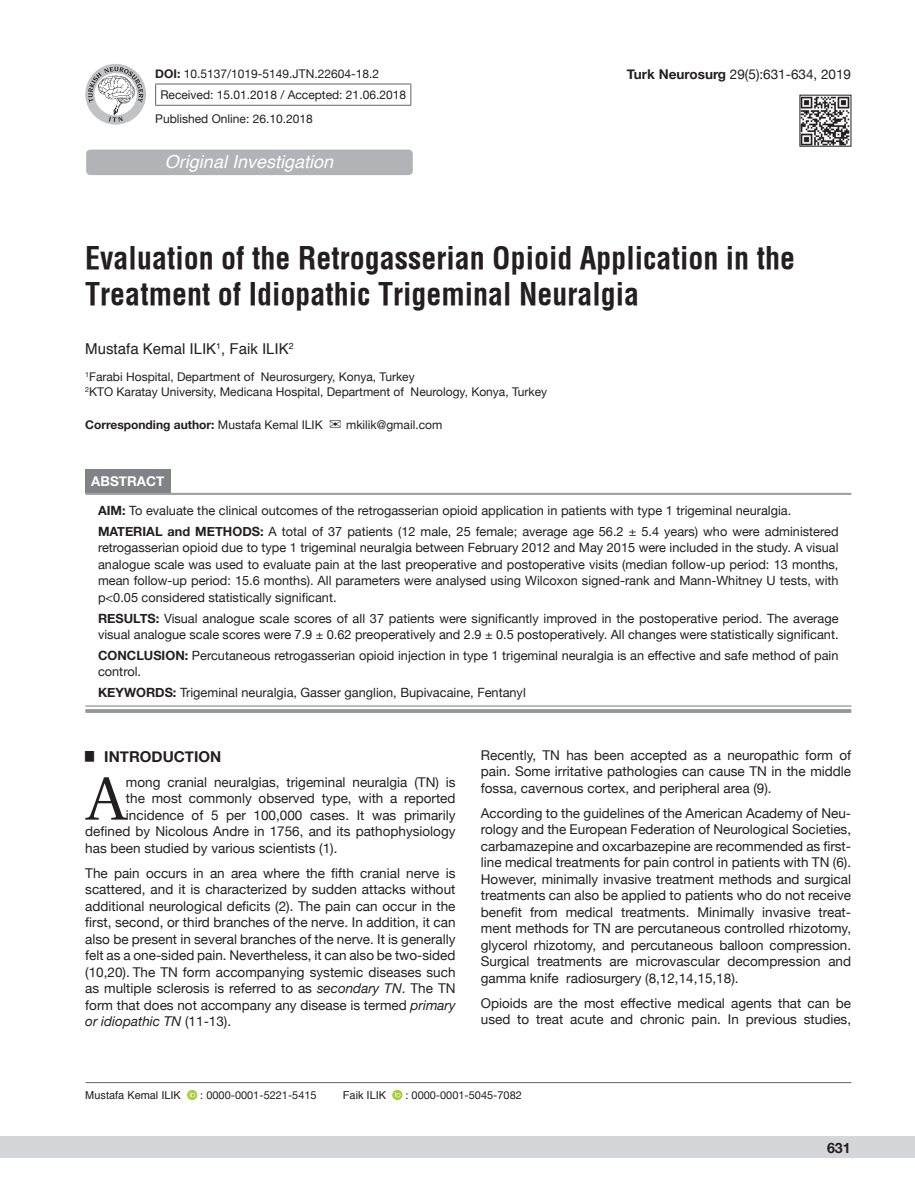
<style>
.page{position:relative;width:915px;height:1191px;background:#fff}
.page>*{position:absolute;margin:0;border:0;box-sizing:border-box;transform-origin:0 0}
.t1{font:61.2px "Utopia";color:#231f20}
.t2{font:700 30px/36px "Helvetica Condens";color:#231f20}
.t3{font:italic 18px "Helvetica";color:#fff}
.t4{font:15px "Helvetica";color:#231f20}
.t5{font:700 15px "Helvetica Neue";color:#231f20}
.t6{font:700 14.25px "Helvetica Neue";color:#231f20}
.t7{font:13.5px/16.5px "Helvetica Neue";color:#231f20;text-align:justify}
.t8{font:700 13.5px "Helvetica Neue";color:#fff}
.t9{font:12.75px/16.5px "Helvetica Neue";color:#231f20}
.t10{font:12px/21.9px "Helvetica Neue";color:#231f20}
.t11{font:700 12px "Helvetica Neue";color:#231f20}
.t12{font:10.95px "Helvetica Neue";color:#231f20}
.t13{font:10.95px "Helvetica";color:#231f20}
.s1{font-weight:700}
.s2{font-weight:400}
.s3{font-style:italic}
</style>
<div class="page">
<div style="left:0;top:1136px;width:914px;height:22px;background:#d5d6d8"></div>
<hr style="left:155px;top:84px;width:256px;height:1px;background:#636366">
<svg style="left:155px;top:84px;width:1px;height:21px"></svg>
<svg style="left:410px;top:84px;width:1px;height:21px"></svg>
<hr style="left:155px;top:105px;width:256px;height:1px;background:#636366">
<svg style="left:85px;top:64px;width:61px;height:61px"></svg>
<svg style="left:88px;top:67px;width:55px;height:55px"></svg>
<div style="left:85px;top:469px;width:85px;height:24px;background:#808285"></div>
<svg style="left:85px;top:706px;width:766px;height:1px"></svg>
<hr style="left:85px;top:493px;width:766px;height:1px;background:#939598">
<hr style="left:85px;top:494px;width:766px;height:1px;background:#939598">
<hr style="left:85px;top:705px;width:766px;height:1px;background:#939598">
<hr style="left:85px;top:709px;width:766px;height:4px;background:#9d9fa2">
<div style="left:86px;top:150px;width:326px;height:25px;background:#b2b3b7;border-radius:4px"></div>
<img style="left:801px;top:97px;width:47px;height:47px">
<hr style="left:85px;top:1082px;width:766px;height:1px;background:#636366">
<svg style="left:187px;top:1089px;width:10px;height:11px"></svg>
<svg style="left:190px;top:1091px;width:5px;height:6px"></svg>
<svg style="left:392px;top:1089px;width:10px;height:11px"></svg>
<svg style="left:395px;top:1091px;width:5px;height:6px"></svg>
<p class="t10" style="left:160px;top:63px;width:247px;text-indent:-5px"><span class="s1">DOI:</span> 10.5137/1019-5149.JTN.22604-18.2<br>Received: 15.01.2018 / Accepted: 21.06.2018</p>
<p class="t10" style="left:155px;top:108px;width:159px">Published Online: 26.10.2018</p>
<h3 class="t3" style="left:165px;top:147px;width:170px">Original Investigation</h3>
<p class="t7" style="left:626px;top:67px;width:225px"><span class="s1">Turk Neurosurg</span> 29(5):631-634, 2019</p>
<h2 class="t2" style="left:85px;top:240px;width:711px">Evaluation of the Retrogasserian Opioid Application in the<br>Treatment of Idiopathic Trigeminal Neuralgia</h2>
<p class="t4" style="left:85px;top:337px;width:210px">Mustafa Kemal ILIK<sup>1</sup>, Faik ILIK<sup>2</sup></p>
<p class="t10" style="left:85px;top:370px;width:463px;line-height:14.4px"><sup>1</sup>Farabi Hospital, Department of Neurosurgery, Konya, Turkey<br><sup>2</sup>KTO Karatay University, Medicana Hospital, Department of Neurology, Konya, Turkey</p>
<p class="t11" style="left:85px;top:415px;width:239px">Corresponding author: <span class="s2">Mustafa Kemal ILIK</span></p>
<p class="t10" style="left:346px;top:414px;width:98px">mkilik@gmail.com</p>
<p class="t8" style="left:91px;top:471px;width:75px">ABSTRACT</p>
<p class="t9" style="left:98px;top:501px;width:741px;line-height:20.7px"><span class="s1">AIM:</span> To evaluate the clinical outcomes of the retrogasserian opioid application in patients with type 1 trigeminal neuralgia.<br><span class="s1">MATERIAL and METHODS:</span> A total of 37 patients (12 male, 25 female; average age 56.2 ± 5.4 years) who were administered</p>
<p class="t9" style="left:98px;top:540px;width:741px;text-align:justify">retrogasserian opioid due to type 1 trigeminal neuralgia between February 2012 and May 2015 were included in the study. A visual analogue scale was used to evaluate pain at the last preoperative and postoperative visits (median follow-up period: 13 months, mean follow-up period: 15.6 months). All parameters were analysed using Wilcoxon signed-rank and Mann-Whitney U tests, with p&lt;0.05 considered statistically significant.</p>
<p class="t9" style="left:98px;top:610px;width:741px"><span class="s1">RESULTS:</span> Visual analogue scale scores of all 37 patients were significantly improved in the postoperative period. The average visual analogue scale scores were 7.9 ± 0.62 preoperatively and 2.9 ± 0.5 postoperatively. All changes were statistically significant.</p>
<p class="t9" style="left:98px;top:648px;width:741px"><span class="s1">CONCLUSION:</span> Percutaneous retrogasserian opioid injection in type 1 trigeminal neuralgia is an effective and safe method of pain control.</p>
<p class="t9" style="left:98px;top:685px;width:429px"><span class="s1">KEYWORDS:</span> Trigeminal neuralgia, Gasser ganglion, Bupivacaine, Fentanyl</p>
<p class="t5" style="left:85px;top:744px;width:137px"><sup>█</sup> INTRODUCTION</p>
<h1 class="t1" style="left:87px;top:763px;width:40px">A</h1>
<p class="t7" style="left:126px;top:774px;width:331px">mong cranial neuralgias, trigeminal neuralgia (TN) is</p>
<p class="t7" style="left:126px;top:791px;width:331px">the most commonly observed type, with a reported</p>
<p class="t7" style="left:126px;top:807px;width:331px">incidence of 5 per 100,000 cases. It was primarily</p>
<p class="t7" style="left:85px;top:824px;width:371px">defined by Nicolous Andre in 1756, and its pathophysiology</p>
<p class="t7" style="left:85px;top:840px;width:254px">has been studied by various scientists (1).</p>
<p class="t7" style="left:85px;top:865px;width:371px">The pain occurs in an area where the fifth cranial nerve is scattered, and it is characterized by sudden attacks without additional neurological deficits (2). The pain can occur in the first, second, or third branches of the nerve. In addition, it can also be present in several branches of the nerve. It is generally felt as a one-sided pain. Nevertheless, it can also be two-sided (10,20). The TN form accompanying systemic diseases such as multiple sclerosis is referred to as <span class="s3">secondary TN</span>. The TN form that does not accompany any disease is termed <span class="s3">primary or idiopathic TN</span> (11-13).</p>
<p class="t7" style="left:480px;top:747px;width:371px">Recently, TN has been accepted as a neuropathic form of pain. Some irritative pathologies can cause TN in the middle fossa, cavernous cortex, and peripheral area (9).</p>
<p class="t7" style="left:480px;top:805px;width:371px">According to the guidelines of the American Academy of Neu&shy;rology and the European Federation of Neurological Societies, carbamazepine and oxcarbazepine are recommended as first&shy;line medical treatments for pain control in patients with TN (6).<br>However, minimally invasive treatment methods and surgical treatments can also be applied to patients who do not receive benefit from medical treatments. Minimally invasive treat&shy;ment methods for TN are percutaneous controlled rhizotomy, glycerol rhizotomy, and percutaneous balloon compression.<br>Surgical treatments are microvascular decompression and gamma knife radiosurgery (8,12,14,15,18).</p>
<p class="t7" style="left:480px;top:995px;width:371px">Opioids are the most effective medical agents that can be used to treat acute and chronic pain. In previous studies,</p>
<p class="t13" style="left:85px;top:1087px;width:97px">Mustafa Kemal ILIK</p>
<p class="t12" style="left:200px;top:1087px;width:118px">: 0000-0001-5221-5415</p>
<p class="t13" style="left:343px;top:1087px;width:45px">Faik ILIK</p>
<p class="t12" style="left:405px;top:1087px;width:118px">: 0000-0001-5045-7082</p>
<p class="t6" style="left:826px;top:1137px;width:25px">631</p>
</div>
